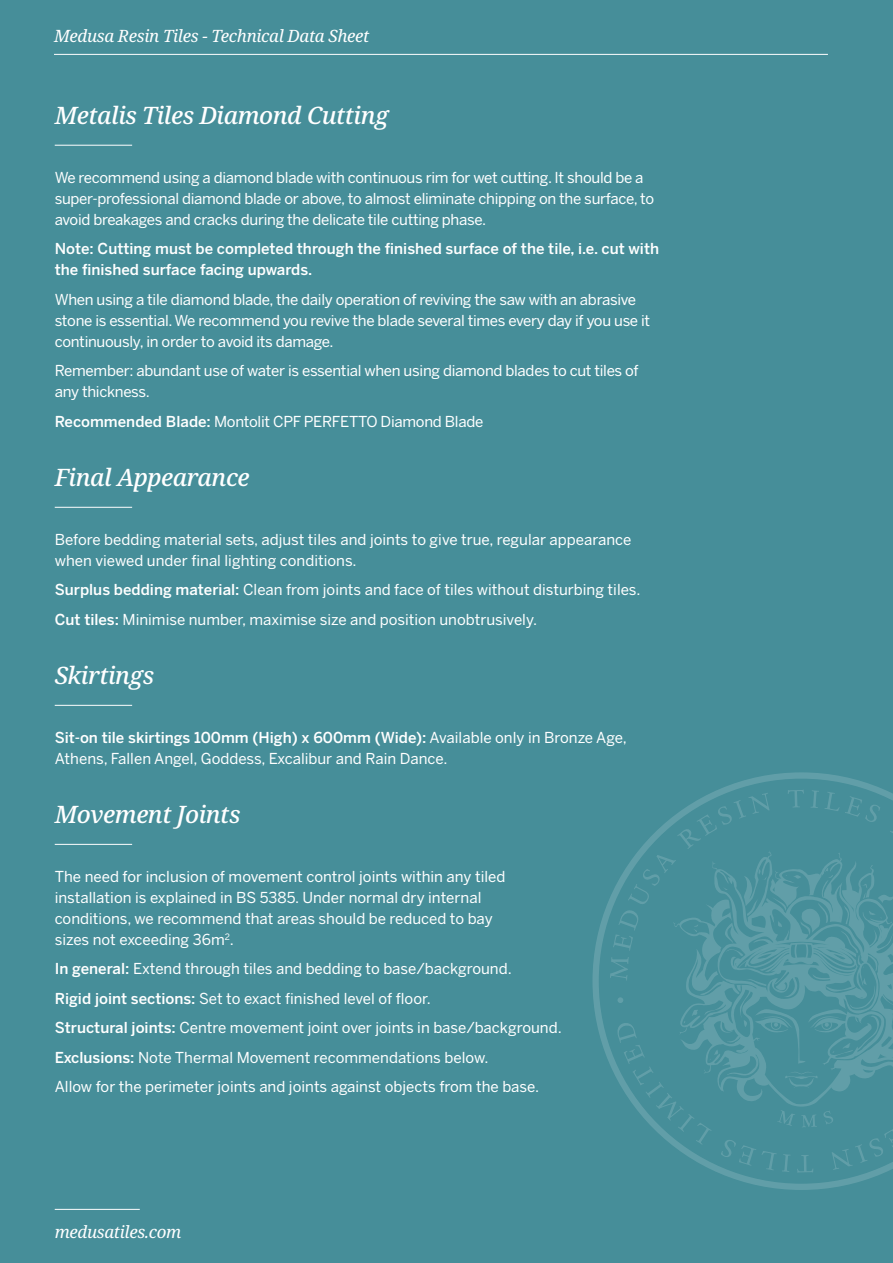
<style>
.page{position:relative;width:893px;height:1263px;background:#468e99}
.page>*{position:absolute;margin:0;border:0;box-sizing:border-box;transform-origin:0 0}
.t1{font:italic 500 24px "Noto Serif";letter-spacing:-.02em;color:#fff}
.t2{font:italic 16.95px "Noto Serif";letter-spacing:-.02em;color:#fff}
.t3{font:15px/21px "Benton Sans";letter-spacing:-.01em;color:#fff}
.t4{font:500 15px/21px "Benton Sans";color:#fff}
.s1{font-weight:500}
</style>
<div class="page">
<hr style="left:55px;top:145px;width:77px;height:1px;background:#fff">
<hr style="left:55px;top:507px;width:77px;height:1px;background:#fff">
<hr style="left:55px;top:705px;width:77px;height:1px;background:#fff">
<hr style="left:55px;top:844px;width:77px;height:1px;background:#fff">
<hr style="left:55px;top:1209px;width:85px;height:1px;background:#fff">
<svg style="left:592px;top:772px;width:301px;height:418px"></svg>
<svg style="left:677px;top:793px;width:93px;height:56px"></svg>
<svg style="left:788px;top:789px;width:16px;height:18px"></svg>
<svg style="left:810px;top:790px;width:70px;height:33px"></svg>
<svg style="left:890px;top:817px;width:3px;height:22px"></svg>
<svg style="left:610px;top:855px;width:283px;height:318px"></svg>
<hr style="left:54px;top:54px;width:774px;height:1px;background:#fff">
<p class="t2" style="left:54px;top:24px;width:317px">Medusa Resin Tiles - Technical Data Sheet</p>
<h1 class="t1" style="left:55px;top:98px;width:335px">Metalis Tiles Diamond Cutting</h1>
<p class="t3" style="left:55px;top:166px;width:601px">We recommend using a diamond blade with continuous rim for wet cutting. It should be a super-professional diamond blade or above, to almost eliminate chipping on the surface, to avoid breakages and cracks during the delicate tile cutting phase.</p>
<p class="t4" style="left:55px;top:238px;width:606px">Note: Cutting must be completed through the finished surface of the tile, i.e. cut with the finished surface facing upwards.</p>
<p class="t3" style="left:55px;top:288px;width:597px">When using a tile diamond blade, the daily operation of reviving the saw with an abrasive stone is essential. We recommend you revive the blade several times every day if you use it continuously, in order to avoid its damage.</p>
<p class="t3" style="left:55px;top:360px;width:585px">Remember: abundant use of water is essential when using diamond blades to cut tiles of any thickness.</p>
<p class="t3" style="left:55px;top:410px;width:430px"><span class="s1">Recommended Blade:</span> Montolit CPF PERFETTO Diamond Blade</p>
<h1 class="t1" style="left:55px;top:460px;width:196px">Final Appearance</h1>
<p class="t3" style="left:55px;top:528px;width:578px">Before bedding material sets, adjust tiles and joints to give true, regular appearance when viewed under final lighting conditions.</p>
<p class="t3" style="left:55px;top:575px;width:587px;line-height:29.5px"><span class="s1">Surplus bedding material:</span> Clean from joints and face of tiles without disturbing tiles.<br><span class="s1">Cut tiles:</span> Minimise number, maximise size and position unobtrusively.</p>
<h1 class="t1" style="left:55px;top:658px;width:101px">Skirtings</h1>
<p class="t3" style="left:55px;top:726px;width:573px"><span class="s1">Sit-on tile skirtings 100mm (High) x 600mm (Wide):</span> Available only in Bronze Age,<br>Athens, Fallen Angel, Goddess, Excalibur and Rain Dance.</p>
<h1 class="t1" style="left:55px;top:797px;width:187px">Movement Joints</h1>
<p class="t3" style="left:55px;top:866px;width:452px">The need for inclusion of movement control joints within any tiled installation is explained in BS 5385. Under normal dry internal conditions, we recommend that areas should be reduced to bay sizes not exceeding 36m<sup>2</sup>.</p>
<p class="t3" style="left:55px;top:954px;width:508px;line-height:29.5px"><span class="s1">In general:</span> Extend through tiles and bedding to base/background.<br><span class="s1">Rigid joint sections:</span> Set to exact finished level of floor.<br><span class="s1">Structural joints:</span> Centre movement joint over joints in base/background.<br><span class="s1">Exclusions:</span> Note Thermal Movement recommendations below.<br>Allow for the perimeter joints and joints against objects from the base.</p>
<p class="t2" style="left:55px;top:1221px;width:128px">medusatiles.com</p>
</div>
